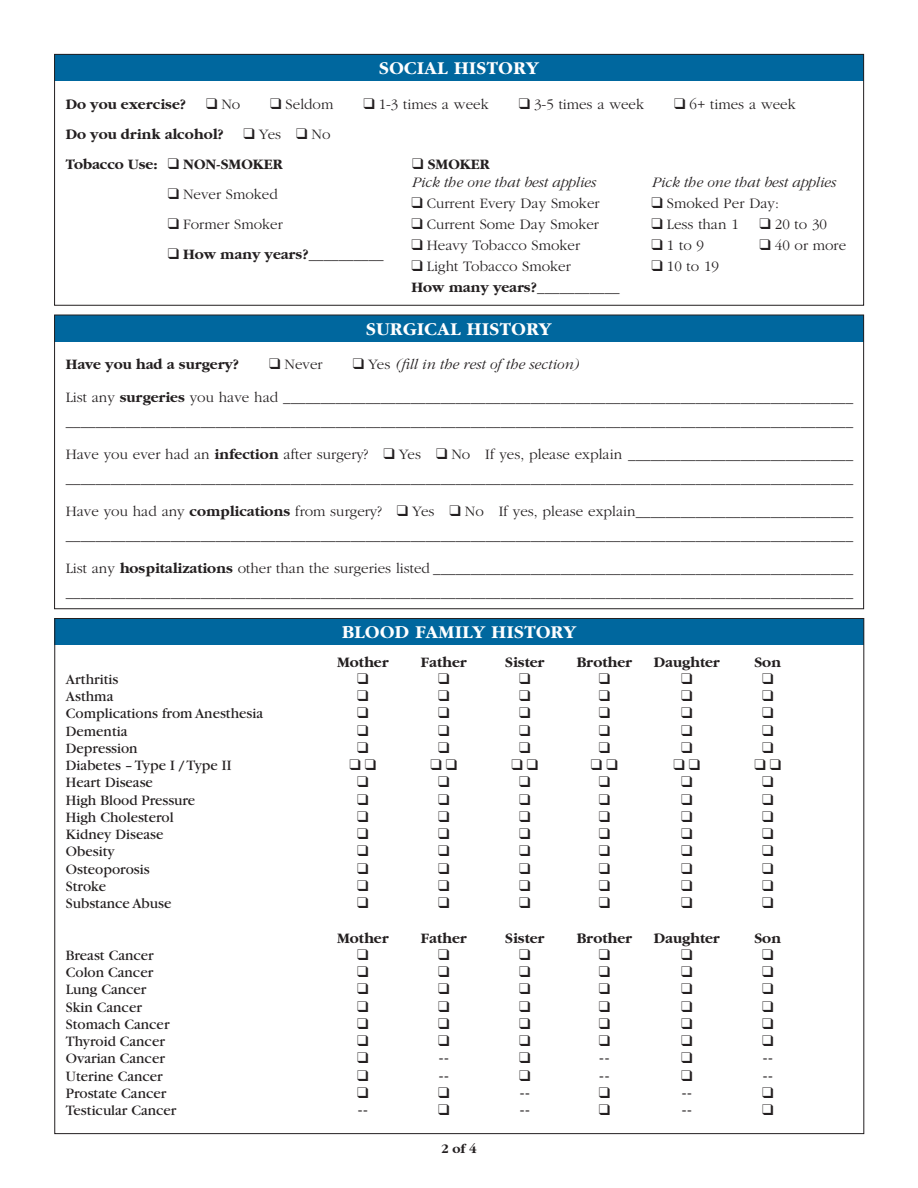
<style>
.page{position:relative;width:918px;height:1188px;background:#fff}
.page>*{position:absolute;margin:0;border:0;box-sizing:border-box;transform-origin:0 0}
.t1{font:700 18.75px "Garamond";letter-spacing:.03em;color:#fff}
.t2{font:300 15px/24px "Garamond";color:#231f20}
.t3{font:15px "Garamond";color:#231f20}
.t4{font:700 15px/30px "Garamond";color:#231f20}
.t5{font:italic 300 15px "Garamond";color:#231f20}
.t6{font:15px "Rogliano";color:#231f20}
.t7{font:700 13.5px "Garamond";color:#231f20}
.s1{font-weight:300}
.s2{font-weight:700}
.s3{font-style:normal}
</style>
<div class="page">
<div style="left:54px;top:54px;width:810px;height:27px;background:#00679e"></div>
<div style="left:54px;top:54px;width:810px;height:252px;border:1px solid #231f20"></div>
<div style="left:54px;top:315px;width:810px;height:27px;background:#00679e"></div>
<div style="left:54px;top:618px;width:810px;height:27px;background:#00679e"></div>
<p class="t1" style="left:379px;top:60px;width:161px">SOCIAL HISTORY</p>
<p class="t4" style="left:66px;top:90px;width:122px">Do you exercise?</p>
<p class="t2" style="left:206px;top:93px;width:36px">❑ No</p>
<p class="t2" style="left:270px;top:93px;width:65px">❑ Seldom</p>
<p class="t2" style="left:363px;top:93px;width:127px">❑ 1-3 times a week</p>
<p class="t2" style="left:519px;top:93px;width:127px">❑ 3-5 times a week</p>
<p class="t2" style="left:674px;top:93px;width:123px">❑ 6+ times a week</p>
<p class="t4" style="left:66px;top:120px;width:160px">Do you drink alcohol?</p>
<p class="t4" style="left:66px;top:120px;width:266px;text-indent:178px">❑ <span class="s1">Yes</span> ❑ <span class="s1">No<br></span>Tobacco Use: ❑ NON-SMOKER</p>
<p class="t4" style="left:412px;top:150px;width:79px">❑ SMOKER</p>
<p class="t2" style="left:168px;top:183px;width:112px">❑ Never Smoked</p>
<p class="t2" style="left:168px;top:213px;width:117px">❑ Former Smoker</p>
<p class="t4" style="left:168px;top:240px;width:218px">❑ How many years?<span class="s1">__________</span></p>
<p class="t5" style="left:411px;top:176px;width:186px">Pick the one that best applies</p>
<p class="t2" style="left:411px;top:192px;width:190px">❑ Current Every Day Smoker</p>
<p class="t2" style="left:411px;top:213px;width:189px">❑ Current Some Day Smoker</p>
<p class="t2" style="left:411px;top:234px;width:170px">❑ Heavy Tobacco Smoker</p>
<p class="t2" style="left:411px;top:256px;width:210px;line-height:21px">❑ Light Tobacco Smoker<br><span class="s2">How many years?</span>___________</p>
<p class="t1" style="left:366px;top:321px;width:187px">SURGICAL HISTORY</p>
<p class="t5" style="left:651px;top:176px;width:186px">Pick the one that best applies</p>
<p class="t2" style="left:651px;top:192px;width:129px">❑ Smoked Per Day:</p>
<p class="t2" style="left:651px;top:213px;width:89px">❑ Less than 1</p>
<p class="t2" style="left:759px;top:213px;width:69px">❑ 20 to 30</p>
<p class="t2" style="left:651px;top:234px;width:54px">❑ 1 to 9</p>
<p class="t2" style="left:759px;top:234px;width:88px">❑ 40 or more</p>
<p class="t2" style="left:651px;top:255px;width:69px">❑ 10 to 19</p>
<p class="t4" style="left:66px;top:350px;width:175px">Have you had a surgery?</p>
<p class="t2" style="left:269px;top:353px;width:55px">❑ Never</p>
<p class="t5" style="left:353px;top:359px;width:228px">❑ <span class="s3">Yes</span> (fill in the rest of the section)</p>
<p class="t2" style="left:66px;top:386px;width:789px">List any <span class="s2">surgeries</span> you have had ____________________________________________________________________________ _________________________________________________________________________________________________________</p>
<p class="t2" style="left:66px;top:443px;width:789px">Have you ever had an <span class="s2">infection</span> after surgery? ❑ Yes ❑ No If yes, please explain ______________________________ _________________________________________________________________________________________________________</p>
<p class="t2" style="left:66px;top:500px;width:789px">Have you had any <span class="s2">complications</span> from surgery? ❑ Yes ❑ No If yes, please explain _____________________________ _________________________________________________________________________________________________________</p>
<p class="t2" style="left:66px;top:557px;width:789px">List any <span class="s2">hospitalizations</span> other than the surgeries listed ________________________________________________________ _________________________________________________________________________________________________________</p>
<p class="t1" style="left:342px;top:625px;width:236px">BLOOD FAMILY HISTORY</p>
<p class="t4" style="left:337px;top:648px;width:53px">Mother</p>
<p class="t4" style="left:421px;top:648px;width:47px">Father</p>
<p class="t4" style="left:505px;top:648px;width:41px">Sister</p>
<p class="t4" style="left:577px;top:648px;width:57px">Brother</p>
<p class="t4" style="left:654px;top:648px;width:67px">Daughter</p>
<p class="t4" style="left:755px;top:648px;width:28px">Son</p>
<p class="t3" style="left:66px;top:674px;width:54px">Arthritis</p>
<p class="t3" style="left:66px;top:691px;width:49px">Asthma</p>
<p class="t3" style="left:66px;top:708px;width:199px">Complications from Anesthesia</p>
<p class="t3" style="left:66px;top:726px;width:63px">Dementia</p>
<p class="t3" style="left:66px;top:743px;width:73px">Depression</p>
<p class="t3" style="left:66px;top:760px;width:167px">Diabetes – Type I / Type II</p>
<p class="t3" style="left:66px;top:777px;width:89px">Heart Disease</p>
<p class="t3" style="left:66px;top:795px;width:131px">High Blood Pressure</p>
<p class="t3" style="left:66px;top:812px;width:109px">High Cholesterol</p>
<p class="t3" style="left:66px;top:829px;width:99px">Kidney Disease</p>
<p class="t3" style="left:66px;top:846px;width:50px">Obesity</p>
<p class="t3" style="left:66px;top:864px;width:85px">Osteoporosis</p>
<p class="t3" style="left:66px;top:881px;width:42px">Stroke</p>
<p class="t3" style="left:66px;top:898px;width:107px">Substance Abuse</p>
<p class="t4" style="left:337px;top:924px;width:53px">Mother</p>
<p class="t4" style="left:421px;top:924px;width:47px">Father</p>
<p class="t4" style="left:505px;top:924px;width:41px">Sister</p>
<p class="t4" style="left:577px;top:924px;width:57px">Brother</p>
<p class="t4" style="left:654px;top:924px;width:67px">Daughter</p>
<p class="t4" style="left:755px;top:924px;width:28px">Son</p>
<p class="t3" style="left:66px;top:950px;width:89px">Breast Cancer</p>
<p class="t3" style="left:66px;top:967px;width:89px">Colon Cancer</p>
<p class="t3" style="left:66px;top:984px;width:82px">Lung Cancer</p>
<p class="t3" style="left:66px;top:1002px;width:78px">Skin Cancer</p>
<p class="t3" style="left:66px;top:1019px;width:105px">Stomach Cancer</p>
<p class="t3" style="left:66px;top:1036px;width:101px">Thyroid Cancer</p>
<p class="t3" style="left:66px;top:1053px;width:101px">Ovarian Cancer</p>
<p class="t6" style="left:438px;top:1049px;width:12px">--</p>
<p class="t6" style="left:599px;top:1049px;width:12px">--</p>
<p class="t6" style="left:762px;top:1049px;width:12px">--</p>
<p class="t3" style="left:66px;top:1071px;width:98px">Uterine Cancer</p>
<p class="t6" style="left:438px;top:1067px;width:12px">--</p>
<p class="t6" style="left:599px;top:1067px;width:12px">--</p>
<p class="t6" style="left:762px;top:1067px;width:12px">--</p>
<p class="t3" style="left:66px;top:1088px;width:102px">Prostate Cancer</p>
<p class="t6" style="left:519px;top:1084px;width:12px">--</p>
<p class="t6" style="left:681px;top:1084px;width:12px">--</p>
<p class="t3" style="left:66px;top:1105px;width:112px">Testicular Cancer</p>
<p class="t6" style="left:357px;top:1101px;width:12px">--</p>
<p class="t6" style="left:519px;top:1101px;width:12px">--</p>
<p class="t6" style="left:681px;top:1101px;width:12px">--</p>
<p class="t7" style="left:441px;top:1143px;width:37px">2 of 4</p>
</div>
